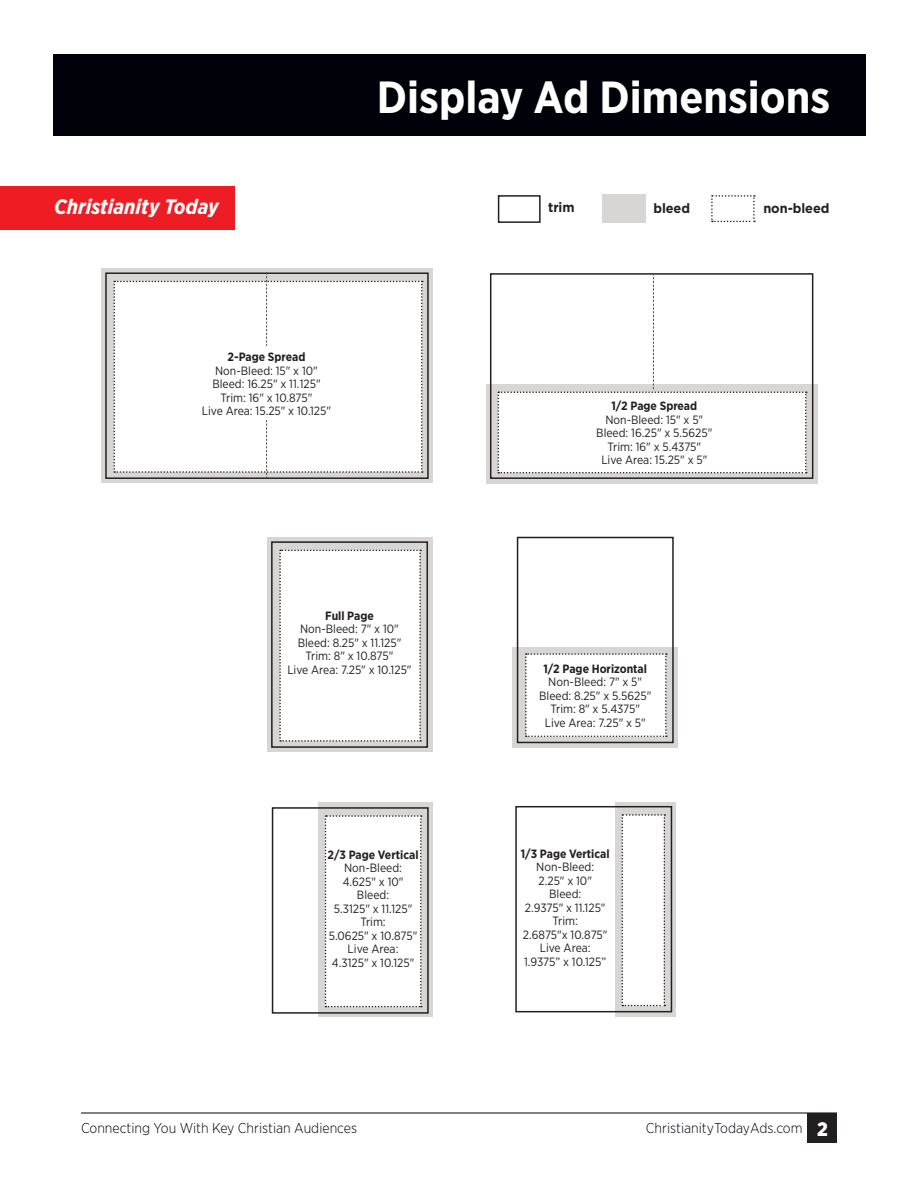
<style>
.page{position:relative;width:918px;height:1188px;background:#fff}
.page>*{position:absolute;margin:0;border:0;box-sizing:border-box;transform-origin:0 0}
.Titles{font:700 45px "Gotham Narrow";color:#fff}
.t1{font:italic 700 21px "Gotham Narrow";color:#fff}
.Footnotes{font:900 19.5px "Gotham Narrow";color:#fff}
.t2{font:300 14.25px "Gotham Narrow";color:#010209}
.t3{font:700 13.5px "Gotham";letter-spacing:-.005em;color:#231f20;scale:.95 1}
.Dimensions{font:12px/13.5px "Gotham Narrow";color:#231f20;text-align:center}
.Dimensions-2{font:700 12px "Gotham Narrow";color:#231f20}
.s1{font-weight:700}
</style>
<div class="page">
<hr style="left:81px;top:1113px;width:756px;height:1px;background:#010209">
<div style="left:808px;top:1113px;width:29px;height:30px;background:#231f20"></div>
<div style="left:53px;top:54px;width:813px;height:82px;background:#010209"></div>
<div style="left:486px;top:384px;width:332px;height:99px;background:#d7d6d4"></div>
<div style="left:490px;top:273px;width:323px;height:206px;border:2px solid #231f20"></div>
<svg style="left:498px;top:273px;width:309px;height:200px"></svg>
<svg style="left:101px;top:268px;width:332px;height:214px;background:#c5c4c2"></svg>
<svg style="left:114px;top:272px;width:309px;height:207px"></svg>
<div style="left:120px;top:347px;width:293px;height:73px;background:#fff"></div>
<div style="left:561px;top:397px;width:186px;height:71px;background:#fff"></div>
<div style="left:267px;top:537px;width:165px;height:214px;background:#d7d6d4"></div>
<div style="left:279px;top:550px;width:142px;height:192px;background:#fff"></div>
<div style="left:271px;top:541px;width:157px;height:207px;border:2px solid #231f20"></div>
<div style="left:318px;top:803px;width:115px;height:214px;background:#d7d6d4"></div>
<div style="left:325px;top:815px;width:97px;height:192px;background:#fff"></div>
<div style="left:272px;top:807px;width:157px;height:207px;border:2px solid #231f20"></div>
<div style="left:513px;top:648px;width:165px;height:100px;background:#d7d6d4"></div>
<div style="left:525px;top:653px;width:142px;height:84px;background:#fff"></div>
<div style="left:517px;top:537px;width:157px;height:206px;border:2px solid #231f20"></div>
<div style="left:498px;top:195px;width:43px;height:28px;border:2px solid #231f20"></div>
<svg style="left:711px;top:195px;width:44px;height:27px"></svg>
<div style="left:602px;top:194px;width:43px;height:29px;background:#d7d6d4"></div>
<div style="left:615px;top:802px;width:61px;height:215px;background:#d7d6d4"></div>
<div style="left:622px;top:814px;width:43px;height:192px;background:#fff"></div>
<div style="left:515px;top:806px;width:157px;height:206px;border:2px solid #231f20"></div>
<div style="left:0;top:186px;width:234px;height:44px;background:#ee1d23"></div>
<p class="t1" style="left:54px;top:194px;width:166px">Christianity Today</p>
<p class="Titles" style="left:377px;top:68px;width:455px">Display Ad Dimensions</p>
<p class="t3" style="left:548px;top:199px;width:29px">trim</p>
<p class="t3" style="left:653px;top:201px;width:40px">bleed</p>
<p class="t3" style="left:763px;top:201px;width:71px">non-bleed</p>
<p class="Dimensions" style="left:212px;top:350px;width:110px"><span class="s1">2-Page Spread<br></span>Non-Bleed: 15" x 10"<br>Bleed: 16.25" x 11.125"<br>Trim: 16" x 10.875"</p>
<p class="Dimensions" style="left:202px;top:404px;width:131px">Live Area: 15.25" x 10.125"</p>
<p class="Dimensions-2" style="left:611px;top:398px;width:87px">1/2 Page Spread</p>
<p class="Dimensions" style="left:605px;top:413px;width:99px">Non-Bleed: 15" x 5"</p>
<p class="Dimensions" style="left:596px;top:426px;width:118px">Bleed: 16.25" x 5.5625"</p>
<p class="Dimensions" style="left:608px;top:440px;width:95px">Trim: 16" x 5.4375"</p>
<p class="Dimensions" style="left:601px;top:453px;width:108px">Live Area: 15.25" x 5"</p>
<p class="Dimensions-2" style="left:325px;top:608px;width:50px">Full Page</p>
<p class="Dimensions" style="left:300px;top:622px;width:100px">Non-Bleed: 7" x 10"</p>
<p class="Dimensions" style="left:298px;top:636px;width:105px">Bleed: 8.25" x 11.125"</p>
<p class="Dimensions" style="left:306px;top:649px;width:89px">Trim: 8" x 10.875"</p>
<p class="Dimensions" style="left:287px;top:663px;width:126px">Live Area: 7.25" x 10.125"</p>
<p class="Dimensions-2" style="left:328px;top:847px;width:92px">2/3 Page Vertical</p>
<p class="Dimensions" style="left:343px;top:861px;width:62px;text-align:left">Non-Bleed:<br>4.625" x 10"</p>
<p class="Dimensions" style="left:334px;top:888px;width:80px">Bleed:<br>5.3125" x 11.125"</p>
<p class="Dimensions" style="left:329px;top:915px;width:90px">Trim:<br>5.0625" x 10.875"</p>
<p class="Dimensions" style="left:332px;top:942px;width:84px">Live Area:<br>4.3125" x 10.125"</p>
<p class="Dimensions-2" style="left:543px;top:661px;width:105px">1/2 Page Horizontal</p>
<p class="Dimensions" style="left:548px;top:675px;width:95px">Non-Bleed: 7" x 5"</p>
<p class="Dimensions" style="left:539px;top:689px;width:114px">Bleed: 8.25" x 5.5625"</p>
<p class="Dimensions" style="left:550px;top:702px;width:91px">Trim: 8" x 5.4375"</p>
<p class="Dimensions" style="left:545px;top:716px;width:102px">Live Area: 7.25" x 5"</p>
<p class="Dimensions-2" style="left:521px;top:846px;width:90px">1/3 Page Vertical</p>
<p class="Dimensions" style="left:536px;top:860px;width:59px;text-align:left">Non-Bleed:<br>2.25" x 10"</p>
<p class="Dimensions" style="left:525px;top:887px;width:82px">Bleed:<br>2.9375" x 11.125"</p>
<p class="Dimensions" style="left:523px;top:914px;width:86px">Trim:<br>2.6875"x 10.875"</p>
<p class="Dimensions" style="left:524px;top:941px;width:84px">Live Area:<br>1.9375” x 10.125”</p>
<p class="t2" style="left:81px;top:1119px;width:278px">Connecting You With Key Christian Audiences</p>
<p class="t2" style="left:646px;top:1119px;width:158px">ChristianityTodayAds.com</p>
<p class="Footnotes" style="left:817px;top:1116px;width:12px">2</p>
</div>
